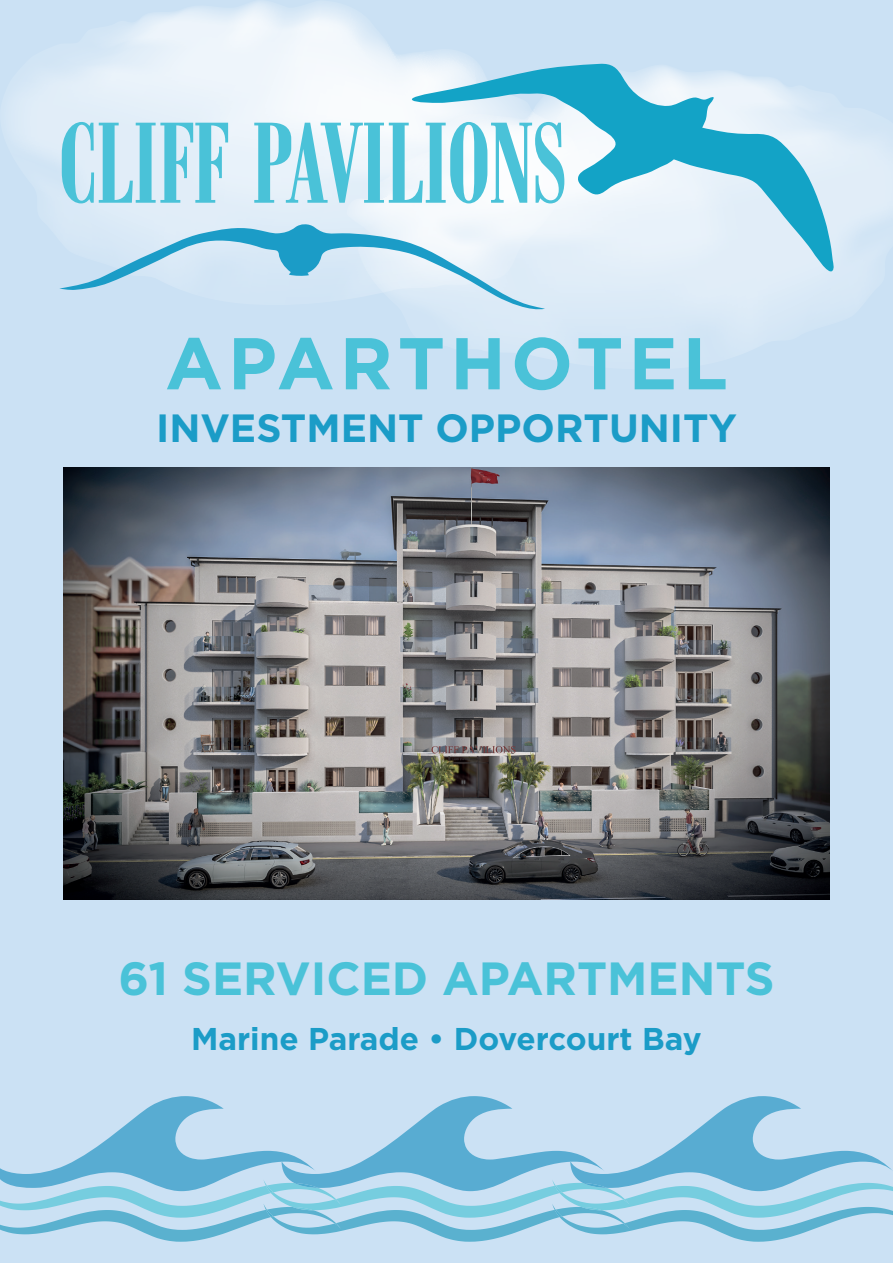
<style>
.page{position:relative;width:893px;height:1263px;background:#cbe1f4}
.page>*{position:absolute;margin:0;border:0;box-sizing:border-box;transform-origin:0 0}
.t1{font:700 73.2px "Gotham";letter-spacing:.07em;color:#4ac2d8}
.t2{font:700 46.5px "Gotham";color:#4ac2d8}
.t3{font:700 39.3px "Gotham";color:#1b9cc7}
.t4{font:700 31.5px "Gotham";color:#1b9cc7}
</style>
<div class="page">
<svg style="left:5px;top:2px;width:468px;height:223px"></svg>
<svg style="left:346px;top:65px;width:547px;height:291px"></svg>
<svg style="left:62px;top:122px;width:166px;height:81px;background:#9fdaea"></svg>
<svg style="left:254px;top:122px;width:157px;height:81px;background:#a1dcea"></svg>
<svg style="left:411px;top:63px;width:424px;height:213px;background:#aadbeb"></svg>
<svg style="left:59px;top:223px;width:486px;height:89px"></svg>
<svg style="left:0;top:1096px;width:893px;height:146px"></svg>
<img style="left:64px;top:468px;width:765px;height:431px">
<p class="t1" style="left:165px;top:321px;width:564px">APARTHOTEL</p>
<p class="t3" style="left:156px;top:405px;width:582px">INVESTMENT OPPORTUNITY</p>
<p class="t2" style="left:118px;top:952px;width:658px">61 SERVICED APARTMENTS</p>
<p class="t4" style="left:191px;top:1020px;width:512px">Marine Parade • Dovercourt Bay</p>
</div>
